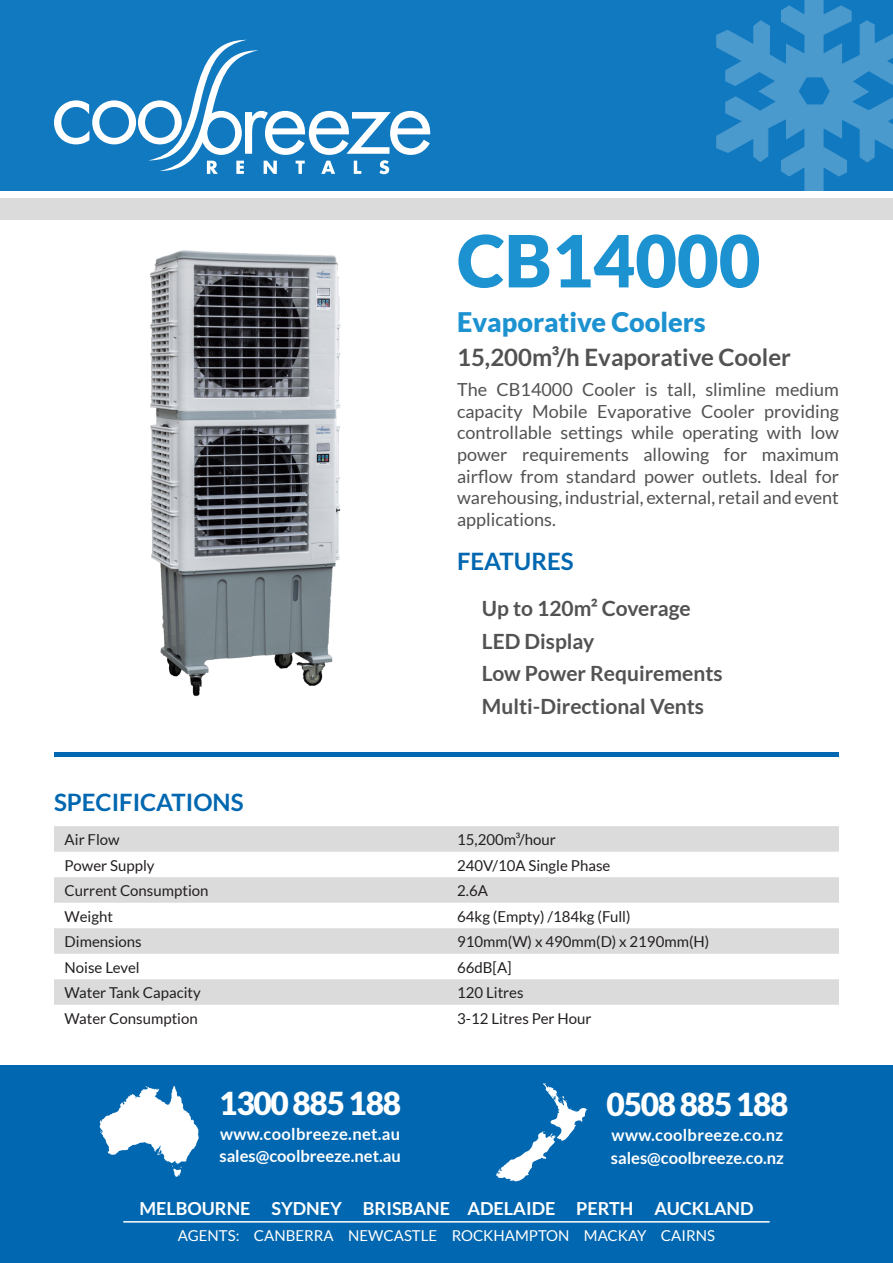
<style>
.page{position:relative;width:893px;height:1263px;background:#fff}
.page>*{position:absolute;margin:0;border:0;box-sizing:border-box;transform-origin:0 0}
.t1{font:900 72px "Lato";color:#1c92d1}
.t2{font:900 31.65px "Lato";letter-spacing:-.04em;color:#fff}
.t3{font:900 27px "Lato";color:#1c92d1}
.t4{font:700 24px "Lato";color:#525252}
.t5{font:700 24px "Lato";color:#0067b0}
.t6{font:700 21px "Lato";color:#525252}
.t7{font:18px/21.6px "Lato";color:#525252;text-align:justify}
.t8{font:700 18px "Lato";color:#fff}
.t9{font:700 16.5px/22.5px "Lato";color:#fff}
.t10{font:15px/25.5px "Lato";color:#231f20}
.t11{font:15px "Lato";color:#fff}
</style>
<div class="page">
<div style="left:0;top:0;width:893px;height:191px;background:#1079bf"></div>
<svg style="left:54px;top:40px;width:377px;height:134px"></svg>
<svg style="left:716px;top:0;width:177px;height:191px"></svg>
<div style="left:0;top:1065px;width:893px;height:198px;background:#0067b0"></div>
<svg style="left:496px;top:1083px;width:91px;height:99px"></svg>
<svg style="left:100px;top:1086px;width:99px;height:91px"></svg>
<hr style="left:123px;top:1221px;width:647px;height:1px;background:#fff">
<hr style="left:54px;top:752px;width:785px;height:4px;background:#0067b0">
<div style="left:0;top:198px;width:893px;height:21px;background:#dbdbdb"></div>
<svg style="left:54px;top:826px;width:785px;height:179px;fill:#dbdbdb"></svg>
<img style="left:150px;top:250px;width:191px;height:447px">
<h1 class="t1" style="left:457px;top:219px;width:305px">CB14000</h1>
<h3 class="t3" style="left:457px;top:306px;width:250px">Evaporative Coolers</h3>
<h3 class="t4" style="left:457px;top:343px;width:335px">15,200m³/h Evaporative Cooler</h3>
<p class="t7" style="left:457px;top:379px;width:383px">The CB14000 Cooler is tall, slimline medium capacity Mobile Evaporative Cooler providing controllable settings while operating with low power requirements allowing for maximum airflow from standard power outlets. Ideal for warehousing, industrial, external, retail and event applications.</p>
<h3 class="t5" style="left:457px;top:548px;width:118px">FEATURES</h3>
<p class="t6" style="left:482px;top:596px;width:210px">Up to 120m² Coverage</p>
<p class="t6" style="left:482px;top:629px;width:114px">LED Display</p>
<p class="t6" style="left:482px;top:662px;width:242px">Low Power Requirements</p>
<h3 class="t5" style="left:54px;top:788px;width:191px">SPECIFICATIONS</h3>
<p class="t10" style="left:65px;top:827px;width:145px">Air Flow<br>Power Supply<br>Current Consumption<br>Weight<br>Dimensions<br>Noise Level<br>Water Tank Capacity<br>Water Consumption</p>
<p class="t6" style="left:482px;top:694px;width:224px">Multi-Directional Vents</p>
<p class="t10" style="left:457px;top:827px;width:254px">15,200m³/hour<br>240V/10A Single Phase<br>2.6A<br>64kg (Empty) /184kg (Full)<br>910mm(W) x 490mm(D) x 2190mm(H)<br>66dB[A]<br>120 Litres<br>3-12 Litres Per Hour</p>
<h2 class="t2" style="left:219px;top:1085px;width:183px">1300 885 188</h2>
<p class="t9" style="left:219px;top:1122px;width:183px">www.coolbreeze.net.au sales@coolbreeze.net.au</p>
<p class="t8" style="left:139px;top:1198px;width:616px">MELBOURNE SYDNEY BRISBANE ADELAIDE PERTH AUCKLAND</p>
<p class="t11" style="left:178px;top:1227px;width:539px">AGENTS: CANBERRA NEWCASTLE ROCKHAMPTON MACKAY CAIRNS</p>
<h2 class="t2" style="left:607px;top:1086px;width:183px">0508 885 188</h2>
<p class="t9" style="left:611px;top:1124px;width:175px">www.coolbreeze.co.nz sales@coolbreeze.co.nz</p>
</div>
